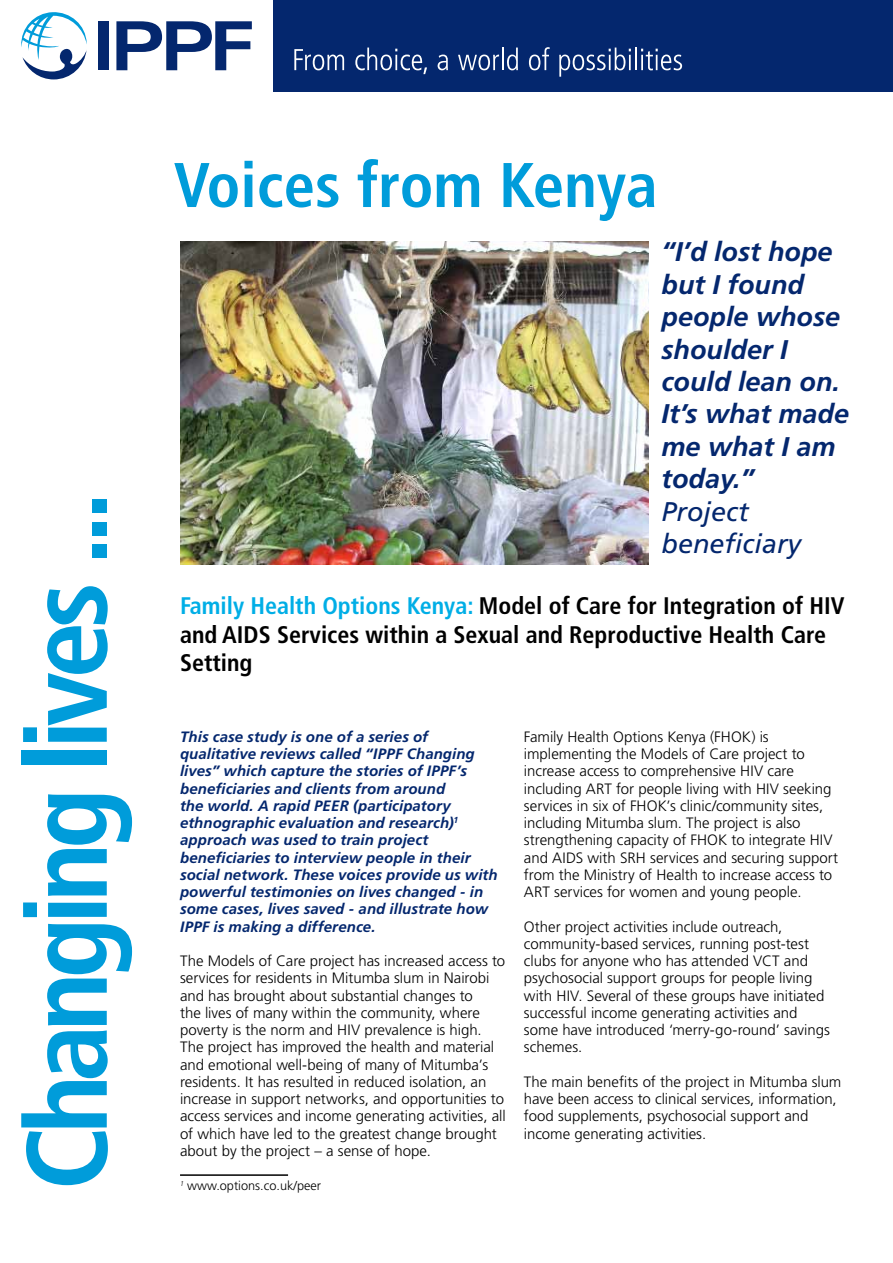
<style>
.page{position:relative;width:893px;height:1263px;background:#fff}
.page>*{position:absolute;margin:0;border:0;box-sizing:border-box;transform-origin:0 0}
.t1{font:700 condensed 114px "Frutiger LT Std";letter-spacing:-.06em;color:#009cda}
.t2{font:700 condensed 63px "Frutiger LT Std";color:#009cda}
.t3{font:italic 700 27px/32.4px "Frutiger LT Std";color:#04276e}
.t4{font:italic 27px/32.4px "Frutiger LT Std";color:#04276e}
.t5{font:700 condensed 24px/28.8px "Frutiger LT Std";color:#000}
.t6{font:300 15px/17.2px "Frutiger LT Std";color:#000}
.t7{font:italic 700 15px/17.2px "Frutiger LT Std";letter-spacing:.005em;color:#04276e}
.t8{font:300 12.75px "Frutiger LT Std";color:#000}
.s1{color:#00aee6}
</style>
<div class="page">
<hr style="left:180px;top:1174px;width:108px;height:2px;background:#000">
<img style="left:180px;top:242px;width:468px;height:322px">
<div style="left:273px;top:0;width:620px;height:91px;background:#04276e"></div>
<div style="left:98px;top:21px;width:11px;height:49px;background:#04276e"></div>
<svg style="left:116px;top:21px;width:136px;height:49px"></svg>
<svg style="left:21px;top:12px;width:66px;height:67px"></svg>
<svg style="left:294px;top:49px;width:50px;height:21px"></svg>
<svg style="left:355px;top:48px;width:72px;height:26px"></svg>
<svg style="left:438px;top:55px;width:10px;height:15px"></svg>
<svg style="left:458px;top:55px;width:41px;height:15px"></svg>
<hr style="left:502px;top:48px;width:2px;height:22px;background:#fff">
<svg style="left:507px;top:48px;width:11px;height:22px"></svg>
<svg style="left:529px;top:47px;width:21px;height:23px"></svg>
<svg style="left:559px;top:48px;width:72px;height:29px"></svg>
<hr style="left:635px;top:48px;width:2px;height:22px;background:#fff">
<svg style="left:641px;top:49px;width:41px;height:21px"></svg>
<h1 class="t1" style="left:0;top:1190px;width:701px;rotate:-90deg">Changing lives ...</h1>
<h2 class="t2" style="left:174px;top:148px;width:485px">Voices from Kenya</h2>
<h3 class="t3" style="left:662px;top:236px;width:189px">“I’d lost hope but I found people whose shoulder I could lean on.<br>It’s what made me what I am today.”</h3>
<h3 class="t4" style="left:662px;top:495px;width:141px">Project beneficiary</h3>
<h3 class="t5" style="left:180px;top:591px;width:666px"><span class="s1">Family Health Options Kenya:</span> Model of Care for Integration of HIV and AIDS Services within a Sexual and Reproductive Health Care<br>Setting</h3>
<p class="t7" style="left:180px;top:728px;width:319px">This case study is one of a series of qualitative reviews called “IPPF Changing lives” which capture the stories of IPPF’s beneficiaries and clients from around<br>the world. A rapid PEER (participatory ethnographic evaluation and research)<sup>1 </sup>approach was used to train project beneficiaries to interview people in their social network. These voices provide us with powerful testimonies on lives changed - in some cases, lives saved - and illustrate how IPPF is making a difference.</p>
<p class="t6" style="left:180px;top:952px;width:327px">The Models of Care project has increased access to services for residents in Mitumba slum in Nairobi and has brought about substantial changes to<br>the lives of many within the community, where poverty is the norm and HIV prevalence is high.<br>The project has improved the health and material and emotional well-being of many of Mitumba’s residents. It has resulted in reduced isolation, an increase in support networks, and opportunities to access services and income generating activities, all of which have led to the greatest change brought about by the project – a sense of hope.</p>
<p class="t8" style="left:180px;top:1179px;width:143px"><sup>1</sup> www.options.co.uk/peer</p>
<p class="t6" style="left:524px;top:728px;width:316px">Family Health Options Kenya (FHOK) is implementing the Models of Care project to increase access to comprehensive HIV care including ART for people living with HIV seeking services in six of FHOK’s clinic/community sites, including Mitumba slum. The project is also strengthening capacity of FHOK to integrate HIV and AIDS with SRH services and securing support from the Ministry of Health to increase access to ART services for women and young people.</p>
<p class="t6" style="left:524px;top:918px;width:307px">Other project activities include outreach, community-based services, running post-test clubs for anyone who has attended VCT and psychosocial support groups for people living with HIV. Several of these groups have initiated successful income generating activities and some have introduced ‘merry-go-round’ savings schemes.</p>
<p class="t6" style="left:524px;top:1073px;width:319px">The main benefits of the project in Mitumba slum have been access to clinical services, information, food supplements, psychosocial support and income generating activities.</p>
</div>
